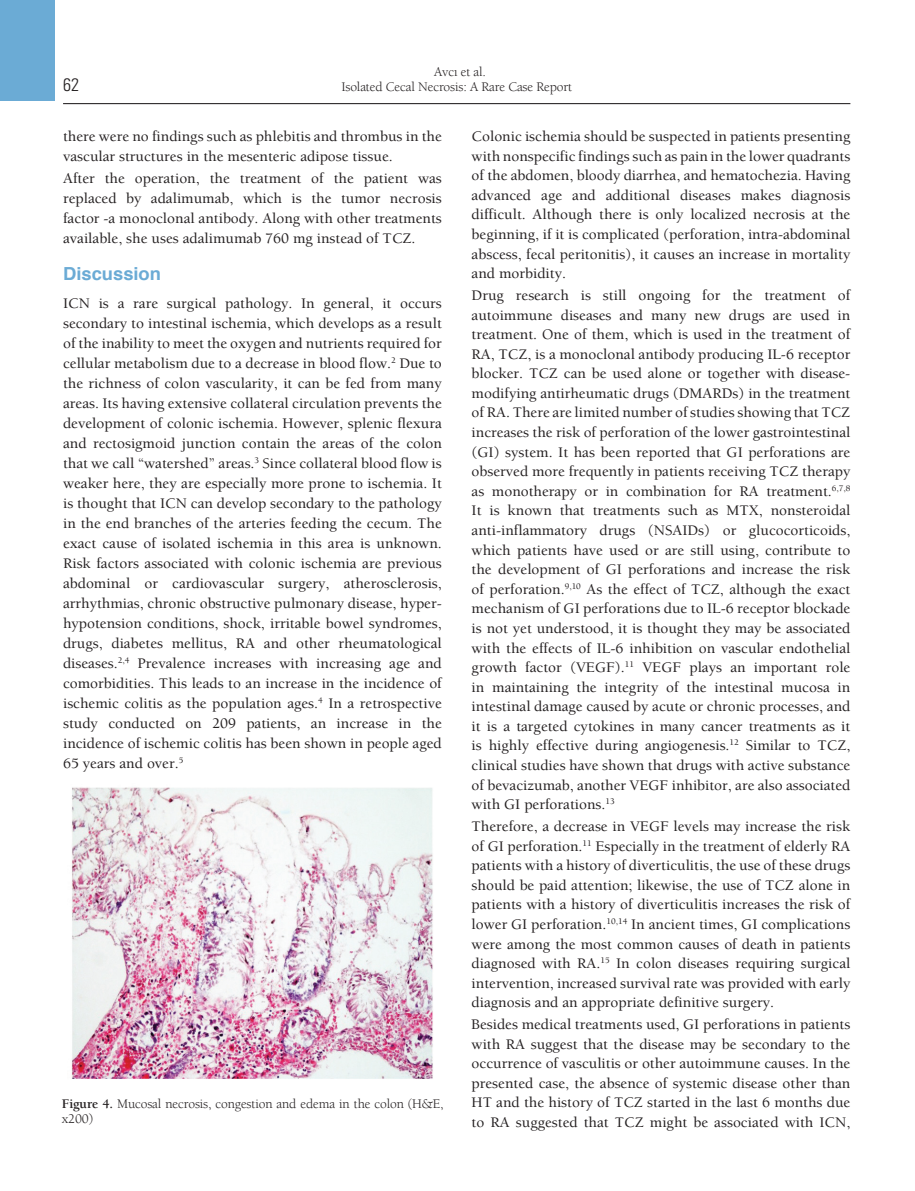
<style>
.page{position:relative;width:915px;height:1191px;background:#fff}
.page>*{position:absolute;margin:0;border:0;box-sizing:border-box;transform-origin:0 0}
.t1{font:700 18px "Helvetica";color:#6babd5}
.t2{font:18px "Univers Cond Light Tr";color:#231f20}
.t3{font:500 15px/19.6px "Berkeley";color:#231f20;text-align:justify}
.t4{font:13.5px/15px "Berkeley";letter-spacing:-.01em;color:#231f20;text-align:center}
.s1{font-weight:700}
</style>
<div class="page">
<hr style="left:63px;top:103px;width:787px;height:1px;background:#231f20">
<div style="left:0;top:0;width:55px;height:101px;background:#6babd5"></div>
<img style="left:71px;top:787px;width:362px;height:292px">
<p class="t4" style="left:341px;top:64px;width:232px">Avcı et al.<br>Isolated Cecal Necrosis: A Rare Case Report</p>
<p class="t2" style="left:63px;top:74px;width:17px">62</p>
<p class="t3" style="left:63px;top:126px;width:380px">there were no findings such as phlebitis and thrombus in the vascular structures in the mesenteric adipose tissue.</p>
<p class="t3" style="left:63px;top:168px;width:380px">After the operation, the treatment of the patient was replaced by adalimumab, which is the tumor necrosis factor -a monoclonal antibody. Along with other treatments available, she uses adalimumab 760 mg instead of TCZ.</p>
<p class="t1" style="left:63px;top:259px;width:99px">Discussion</p>
<p class="t3" style="left:63px;top:293px;width:380px">ICN is a rare surgical pathology. In general, it occurs secondary to intestinal ischemia, which develops as a result of the inability to meet the oxygen and nutrients required for cellular metabolism due to a decrease in blood flow.<sup>2</sup> Due to the richness of colon vascularity, it can be fed from many areas. Its having extensive collateral circulation prevents the development of colonic ischemia. However, splenic flexura and rectosigmoid junction contain the areas of the colon that we call “watershed” areas.<sup>3</sup> Since collateral blood flow is weaker here, they are especially more prone to ischemia. It is thought that ICN can develop secondary to the pathology in the end branches of the arteries feeding the cecum. The exact cause of isolated ischemia in this area is unknown.<br>Risk factors associated with colonic ischemia are previous abdominal or cardiovascular surgery, atherosclerosis, arrhythmias, chronic obstructive pulmonary disease, hyper&shy;hypotension conditions, shock, irritable bowel syndromes, drugs, diabetes mellitus, RA and other rheumatological diseases.<sup>2,4</sup> Prevalence increases with increasing age and comorbidities. This leads to an increase in the incidence of ischemic colitis as the population ages.<sup>4</sup> In a retrospective study conducted on 209 patients, an increase in the incidence of ischemic colitis has been shown in people aged 65 years and over.<sup>5</sup></p>
<p class="t3" style="left:471px;top:126px;width:380px">Colonic ischemia should be suspected in patients presenting with nonspecific findings such as pain in the lower quadrants of the abdomen, bloody diarrhea, and hematochezia. Having advanced age and additional diseases makes diagnosis difficult. Although there is only localized necrosis at the beginning, if it is complicated (perforation, intra-abdominal abscess, fecal peritonitis), it causes an increase in mortality and morbidity.</p>
<p class="t3" style="left:471px;top:285px;width:380px">Drug research is still ongoing for the treatment of autoimmune diseases and many new drugs are used in treatment. One of them, which is used in the treatment of RA, TCZ, is a monoclonal antibody producing IL-6 receptor blocker. TCZ can be used alone or together with disease&shy;modifying antirheumatic drugs (DMARDs) in the treatment of RA. There are limited number of studies showing that TCZ increases the risk of perforation of the lower gastrointestinal (GI) system. It has been reported that GI perforations are observed more frequently in patients receiving TCZ therapy as monotherapy or in combination for RA treatment.<sup>6,7,8<br></sup>It is known that treatments such as MTX, nonsteroidal anti-inflammatory drugs (NSAIDs) or glucocorticoids, which patients have used or are still using, contribute to the development of GI perforations and increase the risk of perforation.<sup>9,10</sup> As the effect of TCZ, although the exact mechanism of GI perforations due to IL-6 receptor blockade is not yet understood, it is thought they may be associated with the effects of IL-6 inhibition on vascular endothelial growth factor (VEGF).<sup>11</sup> VEGF plays an important role in maintaining the integrity of the intestinal mucosa in intestinal damage caused by acute or chronic processes, and it is a targeted cytokines in many cancer treatments as it is highly effective during angiogenesis.<sup>12</sup> Similar to TCZ, clinical studies have shown that drugs with active substance of bevacizumab, another VEGF inhibitor, are also associated with GI perforations.<sup>13</sup></p>
<p class="t3" style="left:471px;top:816px;width:380px">Therefore, a decrease in VEGF levels may increase the risk of GI perforation.<sup>11</sup> Especially in the treatment of elderly RA patients with a history of diverticulitis, the use of these drugs should be paid attention; likewise, the use of TCZ alone in patients with a history of diverticulitis increases the risk of lower GI perforation.<sup>10,14</sup> In ancient times, GI complications were among the most common causes of death in patients diagnosed with RA.<sup>15</sup> In colon diseases requiring surgical intervention, increased survival rate was provided with early diagnosis and an appropriate definitive surgery.</p>
<p class="t3" style="left:471px;top:1014px;width:380px">Besides medical treatments used, GI perforations in patients with RA suggest that the disease may be secondary to the occurrence of vasculitis or other autoimmune causes. In the presented case, the absence of systemic disease other than HT and the history of TCZ started in the last 6 months due to RA suggested that TCZ might be associated with ICN,</p>
<p class="t4" style="left:62px;top:1096px;width:383px;text-align:left"><span class="s1">Figure 4.</span> Mucosal necrosis, congestion and edema in the colon (H&amp;E, x200)</p>
</div>
